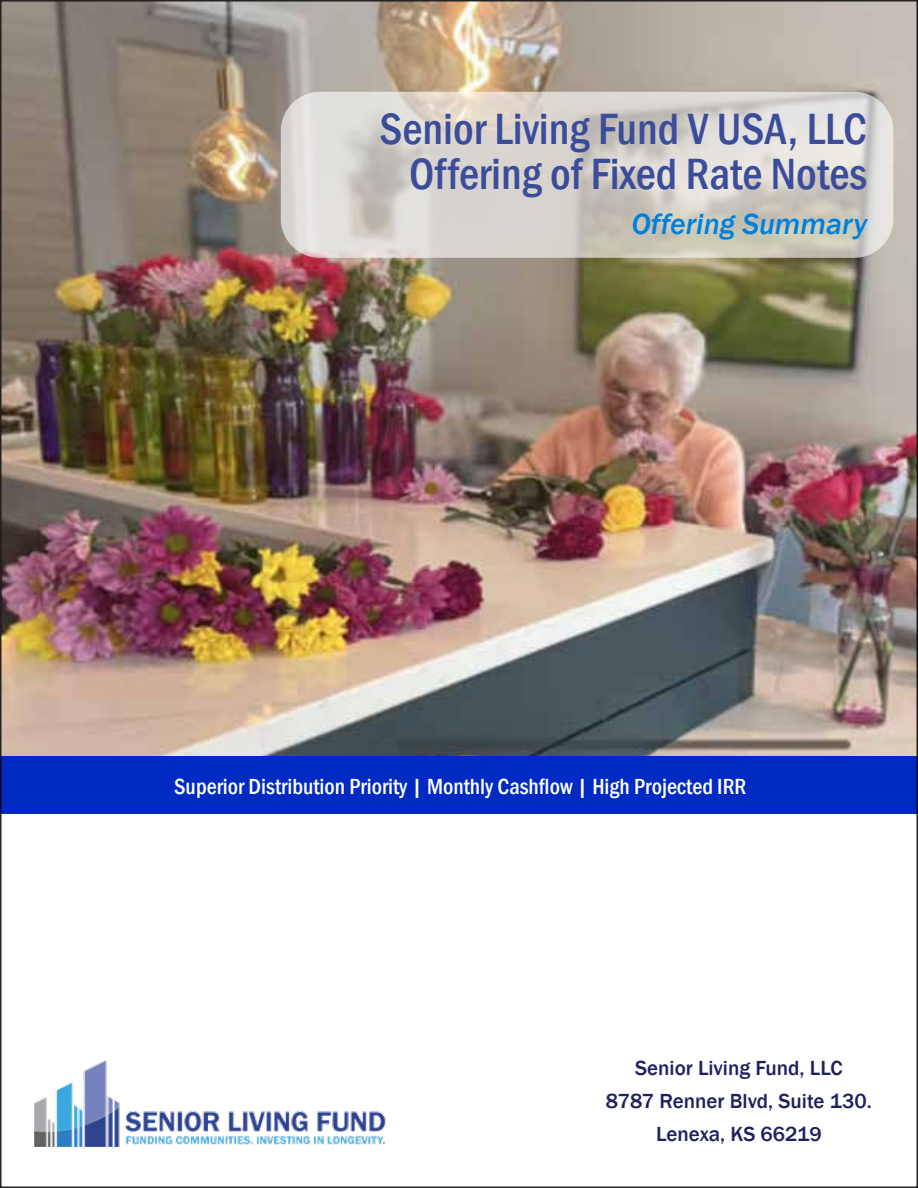
<style>
.page{position:relative;width:918px;height:1188px;background:#fff}
.page>*{position:absolute;margin:0;border:0;box-sizing:border-box;transform-origin:0 0}
.t1{font:500 condensed 45px/45px "Franklin Gothic";color:#3b4c9a;text-align:right}
.t2{font:italic 500 30px "Franklin Gothic";color:#0080db}
.t3{font:500 condensed 22.5px "Franklin Gothic";color:#fff}
.t4{font:500 21px/33px "Franklin Gothic";color:#21205f;text-align:center}
</style>
<div class="page">
<div style="left:0;top:756px;width:918px;height:58px;background:#002ac2"></div>
<img style="left:3px;top:3px;width:912px;height:753px">
<img style="left:34px;top:1060px;width:352px;height:87px">
<svg style="left:281px;top:92px;width:612px;height:166px"></svg>
<h1 class="t1" style="left:379px;top:106px;width:489px">Senior Living Fund V USA, LLC<br>Offering of Fixed Rate Notes</h1>
<h2 class="t2" style="left:631px;top:211px;width:237px">Offering Summary</h2>
<p class="t3" style="left:174px;top:772px;width:574px">Superior Distribution Priority | Monthly Cashflow | High Projected IRR</p>
<p class="t4" style="left:606px;top:1052px;width:268px">Senior Living Fund, LLC<br>8787 Renner Blvd, Suite 130.<br>Lenexa, KS 66219</p>
</div>
